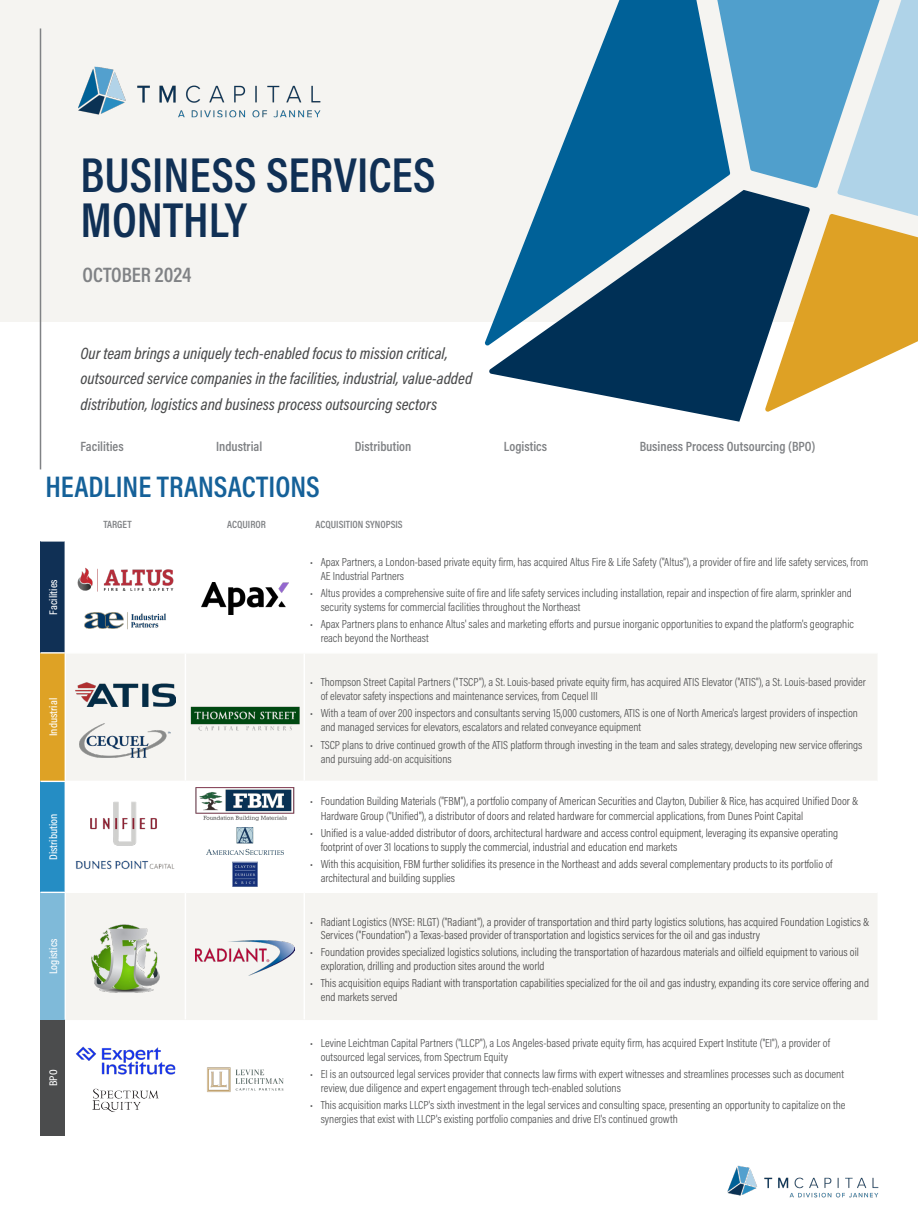
<style>
.page{position:relative;width:918px;height:1215px;background:#fff}
.page>*{position:absolute;margin:0;border:0;box-sizing:border-box;transform-origin:0 0}
.t1{font:600 49.5px/45px "Acumin Pro Cond";color:#103055}
.t2{font:600 30px "Acumin Pro Cond";color:#156199}
.t3{font:600 21px "Acumin Pro Cond";color:#808285}
.t4{font:italic 500 16.5px/25.5px "Acumin Pro Cond";color:#4b4c4d}
.t5{font:600 13.5px "Acumin Pro Cond";color:#808285}
.t6{font:300 11.7px/14.1px "Acumin Pro Cond";color:#4b4c4d}
.t7{font:300 11.7px/14.1px "Acumin Pro Cond";color:#474646}
.t8{font:500 11.1px "Acumin Pro Cond";color:#fff;scale:1.04 1}
.t9{font:600 10.5px "Acumin Pro Cond";color:#808285}
</style>
<div class="page">
<div style="left:0;top:0;width:918px;height:321px;background:#f5f4f1"></div>
<svg style="left:484px;top:0;width:203px;height:346px;fill:#006198"></svg>
<svg style="left:488px;top:190px;width:255px;height:232px"></svg>
<svg style="left:687px;top:0;width:231px;height:412px"></svg>
<hr style="left:40px;top:28px;width:1px;height:441px;background:#808285">
<img style="left:78px;top:66px;width:243px;height:52px">
<img style="left:727px;top:1165px;width:152px;height:33px">
<div style="left:40px;top:541px;width:25px;height:112px;background:#103055"></div>
<div style="left:40px;top:653px;width:25px;height:128px;background:#dea225"></div>
<svg style="left:66px;top:654px;width:811px;height:366px;fill:#f5f4f1"></svg>
<div style="left:40px;top:781px;width:25px;height:111px;background:#258dc4"></div>
<div style="left:40px;top:892px;width:25px;height:128px;background:#7fbad9"></div>
<div style="left:40px;top:1020px;width:25px;height:116px;background:#4b4c4d"></div>
<hr style="left:185px;top:654px;width:1px;height:127px;background:#fff">
<hr style="left:304px;top:654px;width:1px;height:127px;background:#fff">
<hr style="left:185px;top:782px;width:1px;height:110px;background:#fff">
<hr style="left:304px;top:782px;width:1px;height:110px;background:#fff">
<hr style="left:185px;top:893px;width:1px;height:126px;background:#fff">
<hr style="left:304px;top:893px;width:1px;height:126px;background:#fff">
<hr style="left:65px;top:781px;width:120px;height:1px;background:#fff">
<hr style="left:185px;top:781px;width:119px;height:1px;background:#fff">
<hr style="left:304px;top:781px;width:573px;height:1px;background:#fff">
<hr style="left:65px;top:892px;width:120px;height:1px;background:#fff">
<hr style="left:185px;top:892px;width:119px;height:1px;background:#fff">
<hr style="left:304px;top:892px;width:573px;height:1px;background:#fff">
<hr style="left:40px;top:540px;width:25px;height:2px;background:#fff">
<hr style="left:40px;top:652px;width:25px;height:2px;background:#fff">
<svg style="left:40px;top:781px;width:25px;height:1px"></svg>
<svg style="left:40px;top:892px;width:25px;height:1px"></svg>
<img style="left:77px;top:567px;width:97px;height:25px">
<img style="left:84px;top:612px;width:82px;height:17px">
<img style="left:201px;top:582px;width:88px;height:32px">
<img style="left:75px;top:683px;width:100px;height:23px">
<img style="left:80px;top:723px;width:91px;height:34px">
<img style="left:190px;top:706px;width:110px;height:25px">
<img style="left:90px;top:801px;width:68px;height:44px">
<img style="left:75px;top:860px;width:100px;height:10px">
<img style="left:196px;top:787px;width:98px;height:33px">
<img style="left:207px;top:827px;width:76px;height:28px">
<img style="left:233px;top:862px;width:24px;height:24px">
<img style="left:91px;top:924px;width:68px;height:68px">
<img style="left:196px;top:940px;width:98px;height:37px">
<img style="left:76px;top:1046px;width:99px;height:29px">
<img style="left:92px;top:1088px;width:67px;height:24px">
<img style="left:207px;top:1067px;width:76px;height:25px">
<p class="t1" style="left:81px;top:151px;width:357px">BUSINESS SERVICES<br>MONTHLY</p>
<p class="t3" style="left:82px;top:261px;width:111px">OCTOBER 2024</p>
<p class="t4" style="left:81px;top:340px;width:393px">Our team brings a uniquely tech-enabled focus to mission critical, outsourced service companies in the facilities, industrial, value-added distribution, logistics and business process outsourcing sectors</p>
<p class="t5" style="left:81px;top:438px;width:45px">Facilities</p>
<p class="t5" style="left:216px;top:438px;width:48px">Industrial</p>
<p class="t5" style="left:355px;top:438px;width:58px">Distribution</p>
<p class="t5" style="left:504px;top:438px;width:45px">Logistics</p>
<p class="t5" style="left:640px;top:438px;width:177px">Business Process Outsourcing (BPO)</p>
<p class="t2" style="left:45px;top:467px;width:276px">HEADLINE TRANSACTIONS</p>
<p class="t9" style="left:104px;top:518px;width:30px">TARGET</p>
<p class="t9" style="left:227px;top:518px;width:40px">ACQUIROR</p>
<p class="t9" style="left:316px;top:518px;width:89px">ACQUISITION SYNOPSIS</p>
<p class="t8" style="left:46px;top:615px;width:36px;rotate:-90deg">Facilities</p>
<p class="t8" style="left:46px;top:736px;width:38px;rotate:-90deg">Industrial</p>
<p class="t8" style="left:46px;top:860px;width:46px;rotate:-90deg">Distribution</p>
<p class="t8" style="left:46px;top:974px;width:36px;rotate:-90deg">Logistics</p>
<p class="t8" style="left:46px;top:1086px;width:17px;rotate:-90deg">BPO</p>
<p class="t6" style="left:321px;top:554px;width:549px;text-indent:-11px">• Apax Partners, a London-based private equity firm, has acquired Altus Fire &amp; Life Safety ("Altus"), a provider of fire and life safety services, from<br>AE Industrial Partners</p>
<p class="t6" style="left:321px;top:586px;width:533px;text-indent:-11px">• Altus provides a comprehensive suite of fire and life safety services including installation, repair and inspection of fire alarm, sprinkler and security systems for commercial facilities throughout the Northeast</p>
<p class="t6" style="left:321px;top:617px;width:535px;text-indent:-11px">• Apax Partners plans to enhance Altus' sales and marketing efforts and pursue inorganic opportunities to expand the platform's geographic reach beyond the Northeast</p>
<p class="t6" style="left:321px;top:674px;width:547px;text-indent:-11px">• Thompson Street Capital Partners ("TSCP"), a St. Louis-based private equity firm, has acquired ATIS Elevator ("ATIS"), a St. Louis-based provider of elevator safety inspections and maintenance services, from Cequel III</p>
<p class="t6" style="left:321px;top:706px;width:539px;text-indent:-11px">• With a team of over 200 inspectors and consultants serving 15,000 customers, ATIS is one of North America's largest providers of inspection and managed services for elevators, escalators and related conveyance equipment</p>
<p class="t6" style="left:321px;top:737px;width:543px;text-indent:-11px">• TSCP plans to drive continued growth of the ATIS platform through investing in the team and sales strategy, developing new service offerings and pursuing add-on acquisitions</p>
<p class="t7" style="left:321px;top:794px;width:539px;text-indent:-11px">• Foundation Building Materials ("FBM"), a portfolio company of American Securities and Clayton, Dubilier &amp; Rice, has acquired Unified Door &amp;<br>Hardware Group ("Unified"), a distributor of doors and related hardware for commercial applications, from Dunes Point Capital</p>
<p class="t7" style="left:321px;top:826px;width:519px;text-indent:-11px">• Unified is a value-added distributor of doors, architectural hardware and access control equipment, leveraging its expansive operating footprint of over 31 locations to supply the commercial, industrial and education end markets</p>
<p class="t7" style="left:321px;top:857px;width:513px;text-indent:-11px">• With this acquisition, FBM further solidifies its presence in the Northeast and adds several complementary products to its portfolio of architectural and building supplies</p>
<p class="t7" style="left:321px;top:914px;width:550px;text-indent:-11px">• Radiant Logistics (NYSE: RLGT) ("Radiant"), a provider of transportation and third party logistics solutions, has acquired Foundation Logistics &amp;<br>Services ("Foundation") a Texas-based provider of transportation and logistics services for the oil and gas industry</p>
<p class="t7" style="left:321px;top:945px;width:540px;text-indent:-11px">• Foundation provides specialized logistics solutions, including the transportation of hazardous materials and oilfield equipment to various oil exploration, drilling and production sites around the world</p>
<p class="t7" style="left:321px;top:976px;width:550px;text-indent:-11px">• This acquisition equips Radiant with transportation capabilities specialized for the oil and gas industry, expanding its core service offering and end markets served</p>
<p class="t6" style="left:321px;top:1035px;width:511px;text-indent:-11px">• Levine Leichtman Capital Partners ("LLCP"), a Los Angeles-based private equity firm, has acquired Expert Institute ("EI"), a provider of outsourced legal services, from Spectrum Equity</p>
<p class="t6" style="left:321px;top:1067px;width:525px;text-indent:-11px">• EI is an outsourced legal services provider that connects law firms with expert witnesses and streamlines processes such as document review, due diligence and expert engagement through tech-enabled solutions</p>
<p class="t6" style="left:321px;top:1098px;width:526px;text-indent:-11px">• This acquisition marks LLCP's sixth investment in the legal services and consulting space, presenting an opportunity to capitalize on the synergies that exist with LLCP's existing portfolio companies and drive EI's continued growth</p>
</div>
